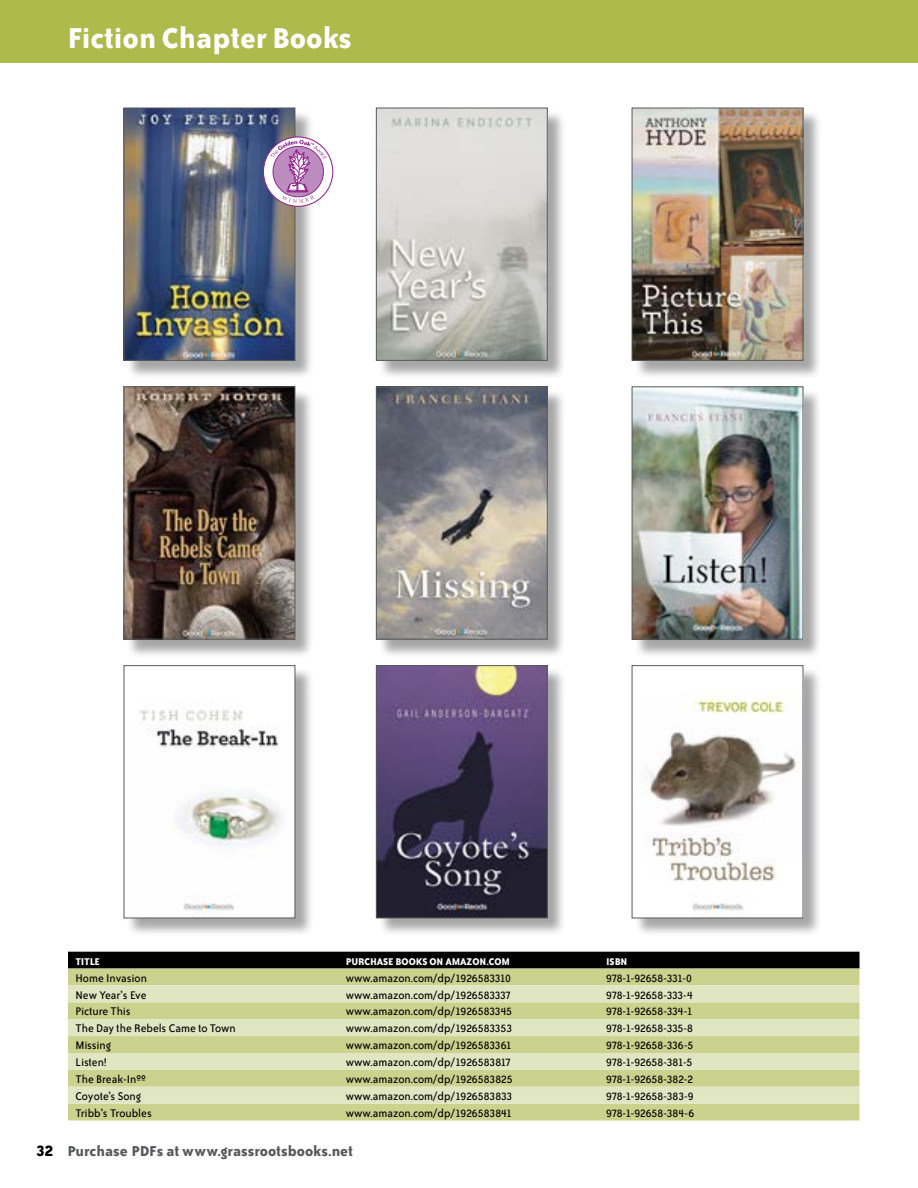
<style>
.page{position:relative;width:918px;height:1188px;background:#fff}
.page>*{position:absolute;margin:0;border:0;box-sizing:border-box;transform-origin:0 0}
.t1{font:700 33px "Bailey Sans ITC";color:#fff}
.t2{font:700 16.5px "Bailey Sans ITC";color:#58595b}
.t3{font:12.75px "Bailey Sans ITC";color:#000}
.t4{font:12.75px "Bailey Sans ITC";letter-spacing:-.03em;color:#000}
.t5{font:12.75px "Bailey Sans ITC";letter-spacing:-.02em;color:#000}
.t6{font:12.75px "Bailey Sans ITC";letter-spacing:-.025em;color:#000}
.t7{font:700 11.25px "Bailey Sans ITC";color:#fff}
.s1{font-size:18px;color:#000}
</style>
<div class="page">
<div style="left:0;top:0;width:918px;height:63px;background:#afba4c"></div>
<div style="left:68px;top:952px;width:792px;height:17px;background:#000"></div>
<div style="left:68px;top:969px;width:792px;height:151px;background:#cbd28e"></div>
<svg style="left:68px;top:985px;width:792px;height:119px;background:#d8ddac"></svg>
<div style="left:634px;top:668px;width:188px;height:268px;background:#000;opacity:.35"></div>
<img style="left:634px;top:668px;width:167px;height:248px">
<div style="left:379px;top:668px;width:187px;height:268px;background:#000;opacity:.35"></div>
<img style="left:378px;top:667px;width:167px;height:249px">
<div style="left:376px;top:665px;width:171px;height:253px;border:1px solid #58595b"></div>
<div style="left:126px;top:668px;width:188px;height:268px;background:#000;opacity:.35"></div>
<img style="left:126px;top:668px;width:167px;height:248px">
<div style="left:634px;top:389px;width:188px;height:269px;background:#000;opacity:.35"></div>
<img style="left:634px;top:389px;width:167px;height:248px">
<div style="left:632px;top:387px;width:171px;height:252px;border:1px solid #58595b"></div>
<div style="left:379px;top:389px;width:187px;height:269px;background:#000;opacity:.35"></div>
<img style="left:378px;top:389px;width:167px;height:248px">
<div style="left:376px;top:387px;width:171px;height:252px;border:1px solid #58595b"></div>
<div style="left:126px;top:389px;width:188px;height:269px;background:#000;opacity:.35"></div>
<img style="left:126px;top:389px;width:167px;height:248px">
<div style="left:124px;top:387px;width:171px;height:252px;border:1px solid #58595b"></div>
<div style="left:634px;top:110px;width:188px;height:269px;background:#000;opacity:.35"></div>
<img style="left:634px;top:110px;width:167px;height:249px">
<div style="left:632px;top:108px;width:171px;height:253px;border:1px solid #58595b"></div>
<div style="left:379px;top:110px;width:187px;height:269px;background:#000;opacity:.35"></div>
<img style="left:378px;top:110px;width:167px;height:248px">
<div style="left:376px;top:108px;width:171px;height:252px;border:1px solid #58595b"></div>
<div style="left:126px;top:110px;width:188px;height:269px;background:#000;opacity:.35"></div>
<img style="left:126px;top:110px;width:167px;height:249px">
<div style="left:124px;top:108px;width:171px;height:253px;border:1px solid #58595b"></div>
<svg style="left:263px;top:137px;width:70px;height:69px"></svg>
<div style="left:263px;top:136px;width:70px;height:71px;border:1px solid #92278f;border-radius:50%"></div>
<svg style="left:270px;top:140px;width:57px;height:63px"></svg>
<h1 class="t1" style="left:68px;top:21px;width:286px">Fiction Chapter Books</h1>
<p class="t7" style="left:75px;top:955px;width:26px">TITLE</p>
<p class="t7" style="left:346px;top:955px;width:166px">PURCHASE BOOKS ON AMAZON.COM</p>
<p class="t7" style="left:606px;top:955px;width:23px">ISBN</p>
<p class="t3" style="left:75px;top:971px;width:73px">Home Invasion</p>
<p class="t3" style="left:346px;top:971px;width:167px">www.amazon.com/dp/1926583310</p>
<p class="t4" style="left:606px;top:971px;width:88px">978-1-92658-331-0</p>
<p class="t3" style="left:75px;top:988px;width:73px">New Year’s Eve</p>
<p class="t3" style="left:346px;top:988px;width:167px">www.amazon.com/dp/1926583337</p>
<p class="t4" style="left:606px;top:988px;width:89px">978-1-92658-333-4</p>
<p class="t5" style="left:75px;top:1005px;width:57px">Picture This</p>
<p class="t3" style="left:346px;top:1005px;width:168px">www.amazon.com/dp/1926583345</p>
<p class="t3" style="left:606px;top:1005px;width:88px">978-1-92658-334-1</p>
<p class="t3" style="left:75px;top:1022px;width:162px">The Day the Rebels Came to Town</p>
<p class="t3" style="left:346px;top:1022px;width:168px">www.amazon.com/dp/1926583353</p>
<p class="t5" style="left:606px;top:1022px;width:88px">978-1-92658-335-8</p>
<p class="t6" style="left:75px;top:1039px;width:37px">Missing</p>
<p class="t3" style="left:346px;top:1039px;width:167px">www.amazon.com/dp/1926583361</p>
<p class="t3" style="left:606px;top:1039px;width:89px">978-1-92658-336-5</p>
<p class="t3" style="left:75px;top:1056px;width:33px">Listen!</p>
<p class="t3" style="left:346px;top:1056px;width:167px">www.amazon.com/dp/1926583817</p>
<p class="t3" style="left:606px;top:1056px;width:88px">978-1-92658-381-5</p>
<p class="t3" style="left:75px;top:1072px;width:72px">The Break-Inºº</p>
<p class="t3" style="left:346px;top:1072px;width:168px">www.amazon.com/dp/1926583825</p>
<p class="t3" style="left:606px;top:1072px;width:89px">978-1-92658-382-2</p>
<p class="t3" style="left:75px;top:1089px;width:67px">Coyote’s Song</p>
<p class="t3" style="left:346px;top:1089px;width:168px">www.amazon.com/dp/1926583833</p>
<p class="t3" style="left:606px;top:1089px;width:89px">978-1-92658-383-9</p>
<p class="t3" style="left:75px;top:1106px;width:78px">Tribb’s Troubles</p>
<p class="t3" style="left:346px;top:1106px;width:168px">www.amazon.com/dp/1926583841</p>
<p class="t3" style="left:606px;top:1106px;width:90px">978-1-92658-384-6</p>
<p class="t2" style="left:36px;top:1142px;width:318px"><span class="s1">32</span> Purchase PDFs at www.grassrootsbooks.net</p>
</div>
